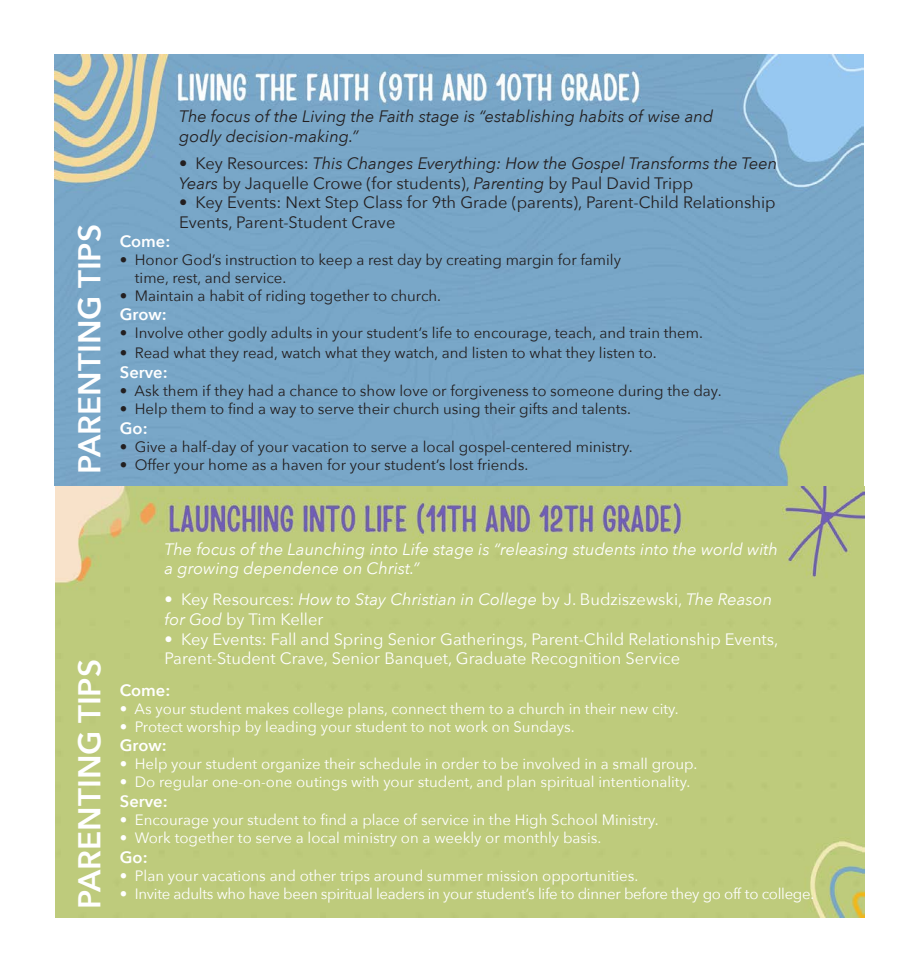
<style>
.page{position:relative;width:918px;height:972px;background:#fff}
.page>*{position:absolute;margin:0;border:0;box-sizing:border-box;transform-origin:0 0}
.t1{font:600 31.5px "Avenir Next";color:#fff}
.t2{font:16.5px/19.8px "Avenir Next";color:#fff}
.t3{font:italic 16.5px/19.8px "Avenir Next";color:#231f20}
.t4{font:italic 16.5px/19.8px "Avenir Next";color:#fff}
.t5{font:16.5px/19.8px "Avenir Next";color:#231f20}
.t6{font:600 16.5px "Avenir Next";color:#fff}
.t7{font:15px "Avenir Next";color:#231f20}
.t8{font:15px "Avenir Next";color:#fff}
.t9{font:15px "Avenir Next";letter-spacing:-.02em;color:#fff}
.s1{font-style:normal}
.s2{font-style:italic}
</style>
<div class="page">
<img style="left:55px;top:54px;width:809px;height:864px">
<p class="t1" style="left:63px;top:474px;width:252px;rotate:-90deg">PARENTING TIPS</p>
<p class="t3" style="left:179px;top:106px;width:536px">The focus of the Living the Faith stage is “establishing habits of wise and godly decision-making.”</p>
<p class="t3" style="left:179px;top:152px;width:600px"><span class="s1">• Key Resources:</span> This Changes Everything: How the Gospel Transforms the Teen<br>Years <span class="s1">by Jaquelle Crowe (for students),</span> Parenting <span class="s1">by Paul David Tripp</span></p>
<p class="t5" style="left:179px;top:192px;width:598px">• Key Events: Next Step Class for 9th Grade (parents), Parent-Child Relationship<br>Events, Parent-Student Crave</p>
<p class="t6" style="left:120px;top:227px;width:52px">Come:</p>
<p class="t7" style="left:120px;top:247px;width:503px">• Honor God’s instruction to keep a rest day by creating margin for family</p>
<p class="t7" style="left:135px;top:265px;width:153px">time, rest, and service.</p>
<p class="t7" style="left:120px;top:283px;width:323px">• Maintain a habit of riding together to church.</p>
<p class="t6" style="left:120px;top:300px;width:48px">Grow:</p>
<p class="t7" style="left:120px;top:320px;width:585px">• Involve other godly adults in your student’s life to encourage, teach, and train them.</p>
<p class="t7" style="left:120px;top:340px;width:538px">• Read what they read, watch what they watch, and listen to what they listen to.</p>
<p class="t6" style="left:120px;top:358px;width:49px">Serve:</p>
<p class="t7" style="left:120px;top:378px;width:603px">• Ask them if they had a chance to show love or forgiveness to someone during the day.</p>
<p class="t7" style="left:120px;top:396px;width:513px">• Help them to find a way to serve their church using their gifts and talents.</p>
<p class="t6" style="left:120px;top:414px;width:29px">Go:</p>
<p class="t7" style="left:120px;top:434px;width:514px">• Give a half-day of your vacation to serve a local gospel-centered ministry.</p>
<p class="t7" style="left:120px;top:452px;width:410px">• Offer your home as a haven for your student’s lost friends.</p>
<p class="t1" style="left:63px;top:909px;width:252px;rotate:-90deg">PARENTING TIPS</p>
<p class="t4" style="left:165px;top:538px;width:615px">The focus of the Launching into Life stage is “releasing students into the world with a growing dependence on Christ.”</p>
<p class="t2" style="left:165px;top:589px;width:609px">• Key Resources: <span class="s2">How to Stay Christian in College</span> by J. Budziszewski, <span class="s2">The Reason for God</span> by Tim Keller</p>
<p class="t2" style="left:165px;top:628px;width:615px">• Key Events: Fall and Spring Senior Gatherings, Parent-Child Relationship Events,<br>Parent-Student Crave, Senior Banquet, Graduate Recognition Service</p>
<p class="t6" style="left:120px;top:676px;width:52px">Come:</p>
<p class="t8" style="left:120px;top:696px;width:560px">• As your student makes college plans, connect them to a church in their new city.</p>
<p class="t8" style="left:120px;top:714px;width:456px">• Protect worship by leading your student to not work on Sundays.</p>
<p class="t6" style="left:120px;top:731px;width:48px">Grow:</p>
<p class="t8" style="left:120px;top:751px;width:579px">• Help your student organize their schedule in order to be involved in a small group.</p>
<p class="t8" style="left:120px;top:769px;width:572px">• Do regular one-on-one outings with your student, and plan spiritual intentionality.</p>
<p class="t6" style="left:120px;top:787px;width:49px">Serve:</p>
<p class="t8" style="left:120px;top:807px;width:540px">• Encourage your student to find a place of service in the High School Ministry.</p>
<p class="t8" style="left:120px;top:825px;width:483px">• Work together to serve a local ministry on a weekly or monthly basis.</p>
<p class="t6" style="left:120px;top:843px;width:29px">Go:</p>
<p class="t8" style="left:120px;top:863px;width:520px">• Plan your vacations and other trips around summer mission opportunities.</p>
<p class="t9" style="left:120px;top:881px;width:696px">• Invite adults who have been spiritual leaders in your student’s life to dinner before they go off to college.</p>
</div>
